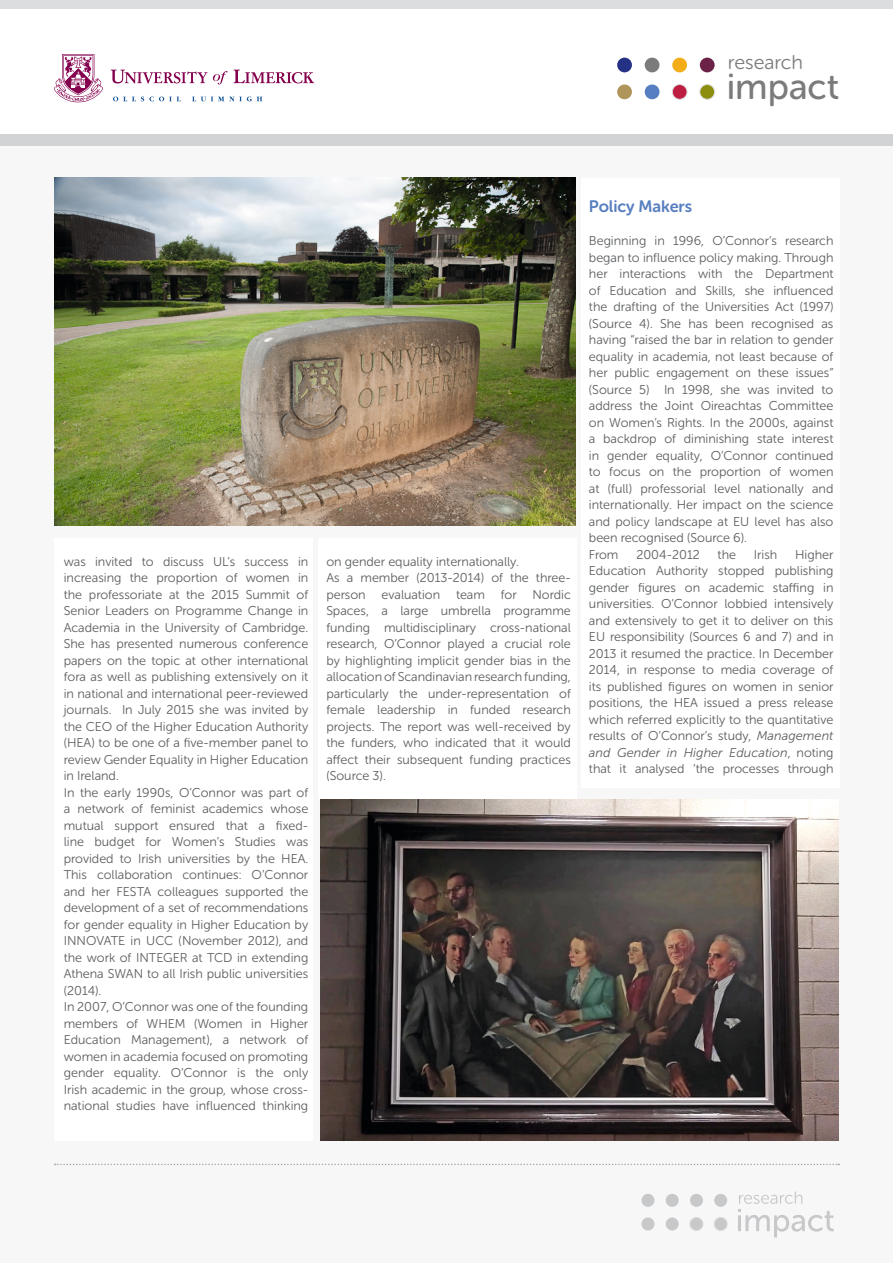
<style>
.page{position:relative;width:893px;height:1263px;background:#fff}
.page>*{position:absolute;margin:0;border:0;box-sizing:border-box;transform-origin:0 0}
.t1{font:36px "Museo Sans Rounded 500";color:#7b7b7b}
.t2{font:19.8px "Museo Sans Rounded 300";color:#7b7b7b}
.t3{font:16.5px "Museo Sans Rounded 700";letter-spacing:-.005em;color:#577ec0}
.t4{font:12.75px/16.5px "Museo Sans Rounded 300";color:#5b5d60;text-align:justify}
.s1{font-family:"Museo Sans 300";font-style:italic}
</style>
<div class="page">
<div style="left:0;top:142px;width:893px;height:1121px;background:#f7f7f7"></div>
<svg style="left:234px;top:70px;width:80px;height:13px"></svg>
<svg style="left:213px;top:71px;width:15px;height:13px"></svg>
<svg style="left:111px;top:70px;width:96px;height:14px"></svg>
<svg style="left:113px;top:97px;width:68px;height:4px"></svg>
<svg style="left:192px;top:97px;width:70px;height:4px"></svg>
<svg style="left:54px;top:54px;width:49px;height:48px"></svg>
<div style="left:617px;top:58px;width:15px;height:14px;background:#253185;border-radius:50%"></div>
<div style="left:617px;top:84px;width:15px;height:15px;background:#af955a;border-radius:50%"></div>
<div style="left:645px;top:58px;width:14px;height:14px;background:#7b7b7b;border-radius:50%"></div>
<div style="left:645px;top:84px;width:14px;height:15px;background:#577ec0;border-radius:50%"></div>
<div style="left:672px;top:58px;width:15px;height:14px;background:#f2ad19;border-radius:50%"></div>
<div style="left:672px;top:84px;width:15px;height:15px;background:#bd1d41;border-radius:50%"></div>
<div style="left:672px;top:84px;width:15px;height:16px;border:1px solid #dddcdd;border-radius:50%"></div>
<div style="left:700px;top:58px;width:15px;height:14px;background:#6b2246;border-radius:50%"></div>
<div style="left:700px;top:84px;width:15px;height:15px;background:#8d8e0e;border-radius:50%"></div>
<div style="left:699px;top:84px;width:16px;height:16px;border:1px solid #dddcdd;border-radius:50%"></div>
<div style="left:0;top:0;width:893px;height:9px;background:#dcddde"></div>
<div style="left:0;top:134px;width:893px;height:12px;background:#d2d3d5"></div>
<svg style="left:55px;top:1164px;width:784px;height:1px"></svg>
<svg style="left:738px;top:1191px;width:96px;height:46px"></svg>
<div style="left:641px;top:1194px;width:13px;height:13px;background:#c7c8ca;border-radius:50%"></div>
<div style="left:641px;top:1217px;width:13px;height:13px;background:#c7c8ca;border-radius:50%"></div>
<div style="left:666px;top:1194px;width:13px;height:13px;background:#c7c8ca;border-radius:50%"></div>
<div style="left:666px;top:1217px;width:13px;height:13px;background:#c7c8ca;border-radius:50%"></div>
<div style="left:690px;top:1194px;width:13px;height:13px;background:#c7c8ca;border-radius:50%"></div>
<div style="left:690px;top:1217px;width:13px;height:13px;background:#c7c8ca;border-radius:50%"></div>
<div style="left:690px;top:1217px;width:13px;height:14px;border:1px solid #dddcdd;border-radius:50%"></div>
<div style="left:714px;top:1194px;width:13px;height:13px;background:#c7c8ca;border-radius:50%"></div>
<div style="left:714px;top:1217px;width:13px;height:13px;background:#c7c8ca;border-radius:50%"></div>
<div style="left:714px;top:1217px;width:13px;height:14px;border:1px solid #dddcdd;border-radius:50%"></div>
<div style="left:319px;top:538px;width:258px;height:261px;background:#fff"></div>
<div style="left:581px;top:178px;width:259px;height:610px;background:#fff"></div>
<div style="left:55px;top:538px;width:258px;height:602px;background:#fff"></div>
<img style="left:55px;top:178px;width:520px;height:347px">
<img style="left:321px;top:799px;width:518px;height:341px">
<h2 class="t2" style="left:728px;top:51px;width:76px">research</h2>
<h1 class="t1" style="left:727px;top:67px;width:114px">impact</h1>
<p class="t4" style="left:64px;top:553px;width:246px">was invited to discuss UL’s success in increasing the proportion of women in the professoriate at the 2015 Summit of Senior Leaders on Programme Change in Academia in the University of Cambridge.<br>She has presented numerous conference papers on the topic at other international fora as well as publishing extensively on it in national and international peer-reviewed journals. In July 2015 she was invited by the CEO of the Higher Education Authority (HEA) to be one of a five-member panel to review Gender Equality in Higher Education in Ireland.</p>
<p class="t4" style="left:64px;top:784px;width:246px">In the early 1990s, O’Connor was part of a network of feminist academics whose mutual support ensured that a fixed&shy;line budget for Women’s Studies was provided to Irish universities by the HEA.<br>This collaboration continues: O’Connor and her FESTA colleagues supported the development of a set of recommendations for gender equality in Higher Education by INNOVATE in UCC (November 2012), and the work of INTEGER at TCD in extending Athena SWAN to all Irish public universities (2014).</p>
<p class="t4" style="left:64px;top:998px;width:246px">In 2007, O’Connor was one of the founding members of WHEM (Women in Higher Education Management), a network of women in academia focused on promoting gender equality. O’Connor is the only Irish academic in the group, whose cross&shy;national studies have influenced thinking</p>
<p class="t4" style="left:326px;top:553px;width:194px">on gender equality internationally.</p>
<p class="t4" style="left:326px;top:569px;width:246px">As a member (2013-2014) of the three&shy;person evaluation team for Nordic Spaces, a large umbrella programme funding multidisciplinary cross-national research, O’Connor played a crucial role by highlighting implicit gender bias in the allocation of Scandinavian research funding, particularly the under-representation of female leadership in funded research projects. The report was well-received by the funders, who indicated that it would affect their subsequent funding practices (Source 3).</p>
<p class="t3" style="left:589px;top:197px;width:105px">Policy Makers</p>
<p class="t4" style="left:589px;top:233px;width:246px">Beginning in 1996, O’Connor‘s research began to influence policy making. Through her interactions with the Department of Education and Skills, she influenced the drafting of the Universities Act (1997) (Source 4). She has been recognised as having “raised the bar in relation to gender equality in academia, not least because of her public engagement on these issues” (Source 5) In 1998, she was invited to address the Joint Oireachtas Committee on Women’s Rights. In the 2000s, against a backdrop of diminishing state interest in gender equality, O’Connor continued to focus on the proportion of women at (full) professorial level nationally and internationally. Her impact on the science and policy landscape at EU level has also been recognised (Source 6).</p>
<p class="t4" style="left:589px;top:546px;width:31px">From</p>
<p class="t4" style="left:636px;top:546px;width:65px">2004-2012</p>
<p class="t4" style="left:718px;top:546px;width:20px">the</p>
<p class="t4" style="left:754px;top:546px;width:25px">Irish</p>
<p class="t4" style="left:589px;top:546px;width:246px;text-indent:206px">Higher Education Authority stopped publishing gender figures on academic staffing in universities. O’Connor lobbied intensively and extensively to get it to deliver on this EU responsibility (Sources 6 and 7) and in 2013 it resumed the practice. In December 2014, in response to media coverage of its published figures on women in senior positions, the HEA issued a press release which referred explicitly to the quantitative results of O’Connor’s study, <span class="s1">Management and Gender in Higher Education</span>, noting that it analysed ‘the processes through</p>
</div>
